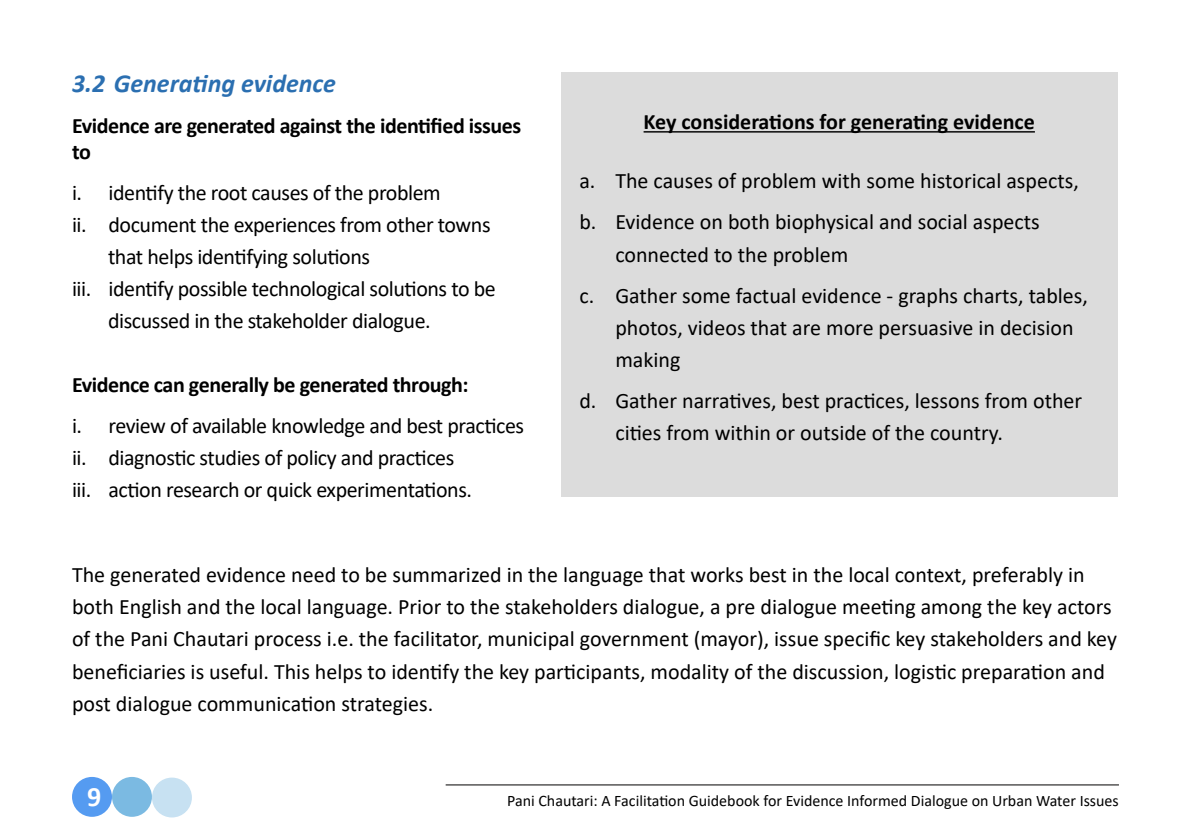
<style>
.page{position:relative;width:1191px;height:840px;background:#fff}
.page>*{position:absolute;margin:0;border:0;box-sizing:border-box;transform-origin:0 0}
.t1{font:700 28px "Calibri";color:#fff}
.t2{font:italic 700 26px "Calibri";color:#2b6fb1}
.t3{font:22px/32px "Calibri";color:#000}
.t4{font:22px/32px "Calibri";letter-spacing:-.02em;color:#000}
.t5{font:700 22px/26px "Calibri";letter-spacing:-.02em;color:#000}
.t6{font:700 22px "Calibri";color:#000}
.t7{font:16px "Calibri";color:#000101}
</style>
<div class="page">
<div style="left:561px;top:72px;width:557px;height:425px;background:#dcdcdc"></div>
<hr style="left:643px;top:131px;width:392px;height:1px;background:#000">
<div style="left:72px;top:776px;width:40px;height:40px;background:#559bf1;border-radius:50%"></div>
<div style="left:112px;top:776px;width:40px;height:40px;background:#7bbae2;border-radius:50%"></div>
<div style="left:152px;top:777px;width:40px;height:40px;background:#c7e1f2;border-radius:50%"></div>
<hr style="left:446px;top:784px;width:673px;height:1px;background:#020101">
<p class="t2" style="left:72px;top:72px;width:265px">3.2 Generating evidence</p>
<p class="t5" style="left:72px;top:114px;width:451px">Evidence are generated against the identified issues to</p>
<p class="t4" style="left:72px;top:178px;width:370px">i. identify the root causes of the problem</p>
<p class="t4" style="left:72px;top:210px;width:420px">ii. document the experiences from other towns</p>
<p class="t4" style="left:108px;top:242px;width:264px">that helps identifying solutions</p>
<p class="t4" style="left:72px;top:274px;width:425px">iii. identify possible technological solutions to be</p>
<p class="t4" style="left:108px;top:306px;width:324px">discussed in the stakeholder dialogue.</p>
<p class="t5" style="left:72px;top:373px;width:398px">Evidence can generally be generated through:</p>
<p class="t4" style="left:72px;top:411px;width:453px">i. review of available knowledge and best practices ii. diagnostic studies of policy and practices<br>iii. action research or quick experimentations.</p>
<p class="t6" style="left:643px;top:113px;width:393px">Key considerations for generating evidence</p>
<p class="t3" style="left:579px;top:162px;width:501px;line-height:41px">a. The causes of problem with some historical aspects, b. Evidence on both biophysical and social aspects</p>
<p class="t3" style="left:579px;top:235px;width:510px;line-height:41px;text-indent:36px">connected to the problem<br>c. Gather some factual evidence - graphs charts, tables,</p>
<p class="t3" style="left:615px;top:313px;width:460px">photos, videos that are more persuasive in decision making</p>
<p class="t3" style="left:615px;top:386px;width:468px;text-indent:-36px">d. Gather narratives, best practices, lessons from other cities from within or outside of the country.</p>
<p class="t3" style="left:72px;top:560px;width:1046px">The generated evidence need to be summarized in the language that works best in the local context, preferably in both English and the local language. Prior to the stakeholders dialogue, a pre dialogue meeting among the key actors of the Pani Chautari process i.e. the facilitator, municipal government (mayor), issue specific key stakeholders and key beneficiaries is useful. This helps to identify the key participants, modality of the discussion, logistic preparation and post dialogue communication strategies.</p>
<p class="t1" style="left:87px;top:784px;width:16px">9</p>
<p class="t7" style="left:507px;top:794px;width:613px">Pani Chautari: A Facilitation Guidebook for Evidence Informed Dialogue on Urban Water Issues</p>
</div>
